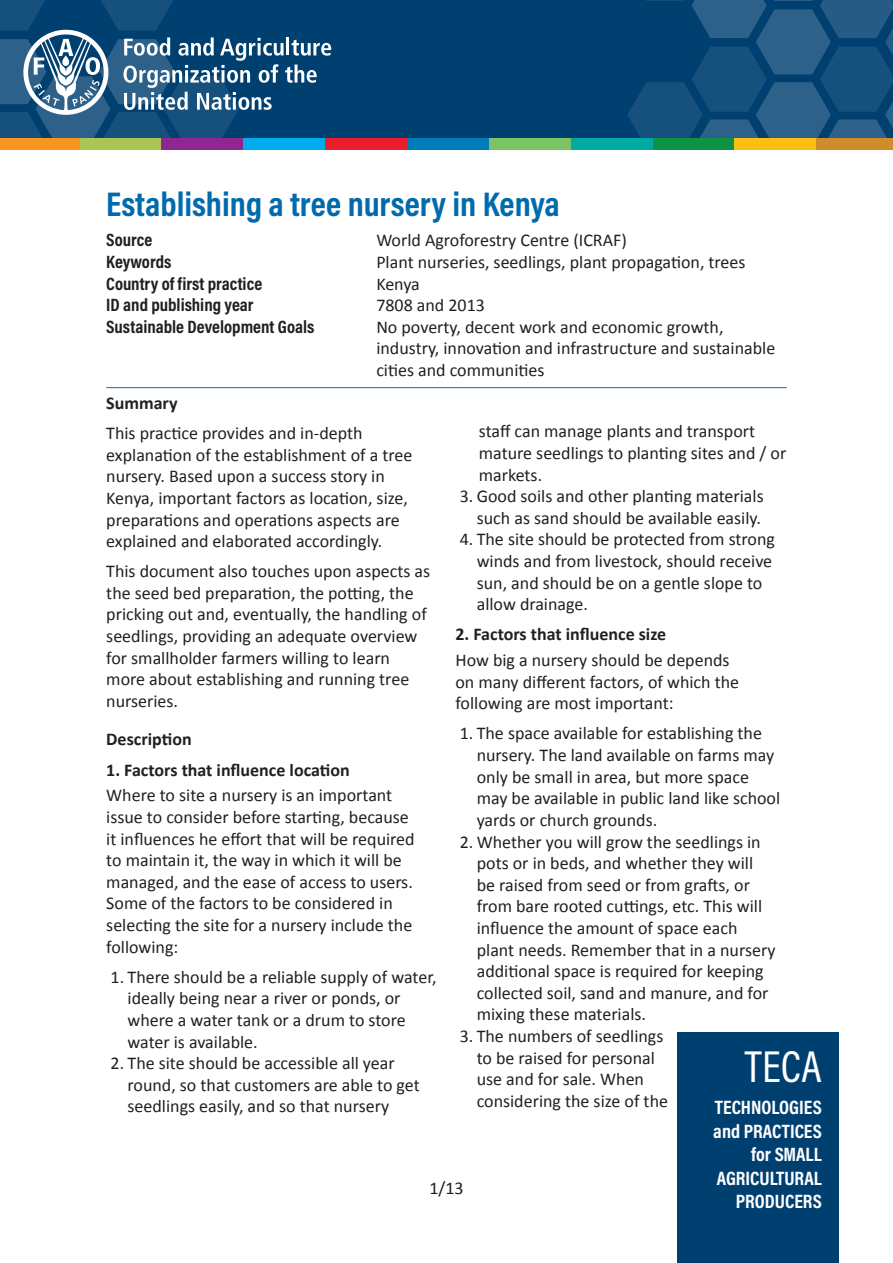
<style>
.page{position:relative;width:893px;height:1263px;background:#fff}
.page>*{position:absolute;margin:0;border:0;box-sizing:border-box;transform-origin:0 0}
.t1{font:45px "Acumin Pro Cond";color:#fff}
.Body_Text{font:700 34.5px "Acumin Pro Cond";color:#006bac}
.t2{font:700 19.5px/23.4px "Acumin Pro Cond";color:#fff;text-align:right}
.Bulletpoints_1{font:18px/21.6px "Calibri";color:#231f20}
.Body_Text-2{font:18px/21.6px "Calibri";color:#231f20}
.Heading_1{font:18px/21.6px "Calibri";color:#231f20}
.Heading_1-2{font:700 18px "Acumin Pro Cond";color:#231f20}
.Heading_1-3{font:700 18px "Calibri";color:#231f20}
.Body_Text-3{font:700 18px "Calibri";color:#231f20}
</style>
<div class="page">
<hr style="left:106px;top:387px;width:681px;height:1px;background:#006bac">
<div style="left:0;top:0;width:893px;height:141px;background:#004071"></div>
<svg style="left:628px;top:0;width:265px;height:150px"></svg>
<div style="left:325px;top:138px;width:82px;height:12px;background:#eb1c2c"></div>
<div style="left:407px;top:138px;width:82px;height:12px;background:#007cbb"></div>
<div style="left:489px;top:138px;width:82px;height:12px;background:#7bc465"></div>
<div style="left:571px;top:138px;width:82px;height:12px;background:#00a9a3"></div>
<div style="left:653px;top:138px;width:81px;height:12px;background:#0d9344"></div>
<div style="left:735px;top:138px;width:81px;height:12px;background:#fdbe12"></div>
<div style="left:816px;top:138px;width:77px;height:12px;background:#cf8d29"></div>
<svg style="left:0;top:0;width:331px;height:150px"></svg>
<div style="left:677px;top:1032px;width:162px;height:231px;background:#004071"></div>
<p class="Body_Text" style="left:106px;top:181px;width:455px">Establishing a tree nursery in Kenya</p>
<p class="Heading_1-2" style="left:106px;top:228px;width:47px">Source</p>
<p class="Heading_1" style="left:376px;top:230px;width:252px">World Agroforestry Centre (ICRAF)</p>
<p class="Heading_1-2" style="left:106px;top:250px;width:66px">Keywords</p>
<p class="Heading_1" style="left:376px;top:251px;width:371px">Plant nurseries, seedlings, plant propagation, trees</p>
<p class="Heading_1-2" style="left:106px;top:271px;width:157px">Country of first practice</p>
<p class="Heading_1" style="left:376px;top:273px;width:45px">Kenya</p>
<p class="Heading_1-2" style="left:106px;top:293px;width:149px">ID and publishing year</p>
<p class="Heading_1" style="left:376px;top:294px;width:110px">7808 and 2013</p>
<p class="Heading_1-2" style="left:106px;top:315px;width:210px">Sustainable Development Goals</p>
<p class="Heading_1" style="left:376px;top:316px;width:400px">No poverty, decent work and economic growth, industry, innovation and infrastructure and sustainable cities and communities</p>
<p class="Body_Text-3" style="left:106px;top:391px;width:73px">Summary</p>
<p class="Body_Text-2" style="left:106px;top:422px;width:308px">This practice provides and in-depth explanation of the establishment of a tree nursery. Based upon a success story in Kenya, important factors as location, size, preparations and operations aspects are explained and elaborated accordingly.</p>
<p class="Body_Text-2" style="left:106px;top:560px;width:325px">This document also touches upon aspects as the seed bed preparation, the potting, the pricking out and, eventually, the handling of seedlings, providing an adequate overview for smallholder farmers willing to learn more about establishing and running tree nurseries.</p>
<p class="Body_Text-3" style="left:106px;top:728px;width:87px">Description</p>
<p class="Heading_1-3" style="left:106px;top:758px;width:245px">1. Factors that influence location</p>
<p class="Body_Text-2" style="left:106px;top:785px;width:310px">Where to site a nursery is an important issue to consider before starting, because it influences he effort that will be required to maintain it, the way in which it will be managed, and the ease of access to users.<br>Some of the factors to be considered in selecting the site for a nursery include the following:</p>
<p class="Bulletpoints_1" style="left:128px;top:966px;width:310px;text-indent:-17px">1. There should be a reliable supply of water, ideally being near a river or ponds, or where a water tank or a drum to store water is available.</p>
<p class="Bulletpoints_1" style="left:128px;top:1052px;width:294px;text-indent:-17px">2. The site should be accessible all year round, so that customers are able to get seedlings easily, and so that nursery</p>
<p class="Body_Text-2" style="left:479px;top:421px;width:309px">staff can manage plants and transport mature seedlings to planting sites and / or markets.</p>
<p class="Bulletpoints_1" style="left:460px;top:485px;width:305px;text-align:right">3. Good soils and other planting materials such as sand should be available easily.</p>
<p class="Bulletpoints_1" style="left:477px;top:529px;width:300px;text-indent:-17px">4. The site should be protected from strong winds and from livestock, should receive sun, and should be on a gentle slope to allow drainage.</p>
<p class="Heading_1-3" style="left:455px;top:623px;width:212px">2. Factors that influence size</p>
<p class="Body_Text-2" style="left:455px;top:649px;width:285px">How big a nursery should be depends on many different factors, of which the following are most important:</p>
<p class="Bulletpoints_1" style="left:477px;top:723px;width:305px;text-indent:-17px">1. The space available for establishing the nursery. The land available on farms may only be small in area, but more space may be available in public land like school yards or church grounds.</p>
<p class="Bulletpoints_1" style="left:477px;top:831px;width:300px;text-indent:-17px">2. Whether you will grow the seedlings in pots or in beds, and whether they will be raised from seed or from grafts, or from bare rooted cuttings, etc. This will influence the amount of space each plant needs. Remember that in a nursery additional space is required for keeping collected soil, sand and manure, and for mixing these materials.</p>
<p class="Bulletpoints_1" style="left:477px;top:1025px;width:193px;text-indent:-17px">3. The numbers of seedlings to be raised for personal use and for sale. When considering the size of the</p>
<p class="t1" style="left:745px;top:1038px;width:78px">TECA</p>
<p class="t2" style="left:713px;top:1095px;width:110px">TECHNOLOGIES and PRACTICES for SMALL<br>AGRICULTURAL<br>PRODUCERS</p>
<p class="Bulletpoints_1" style="left:429px;top:1178px;width:36px">1/13</p>
</div>
